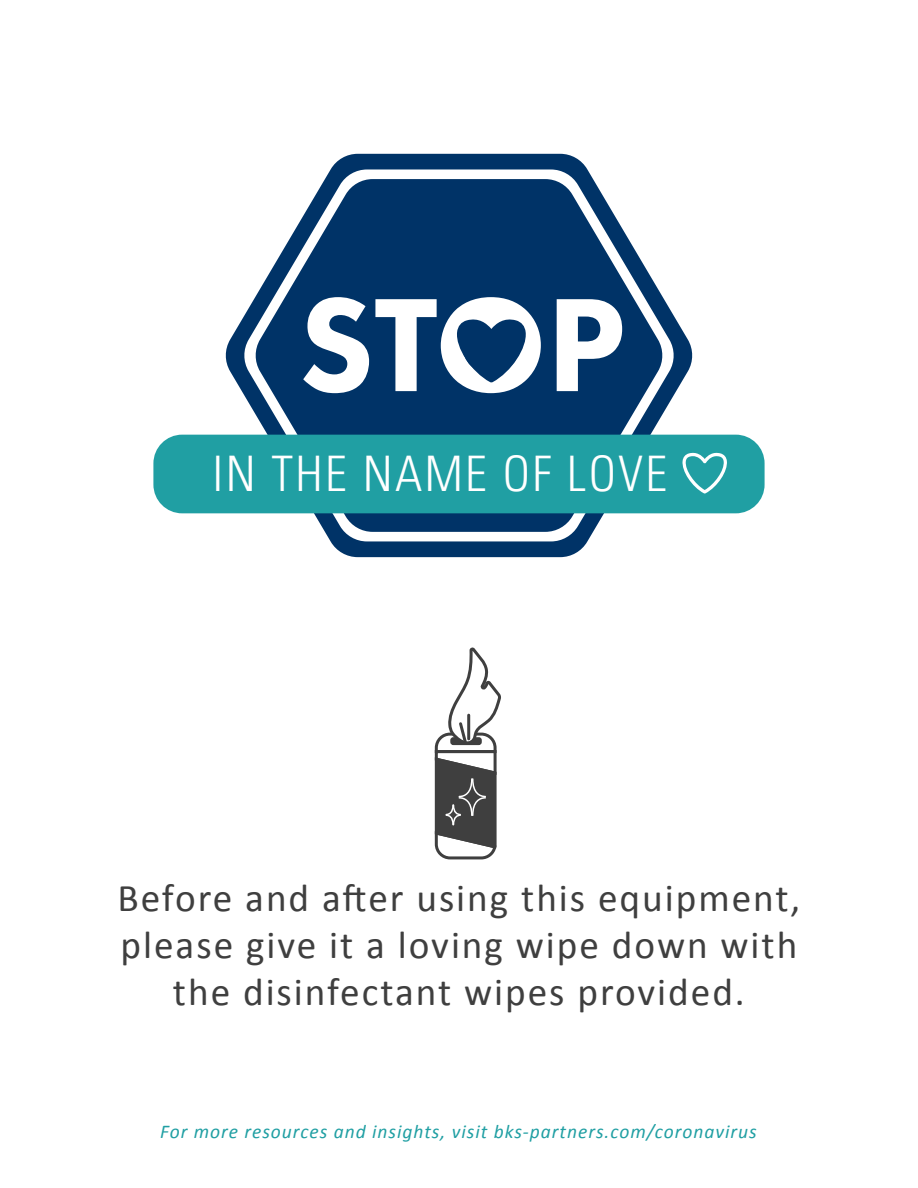
<style>
.page{position:relative;width:918px;height:1188px;background:#fff}
.page>*{position:absolute;margin:0;border:0;box-sizing:border-box;transform-origin:0 0}
.t1{font:800 137.85px "Futura PT";color:#fff}
.t2{font:300 condensed 48.9px "Univers LT Std";letter-spacing:.05em;color:#fff}
.t3{font:39.3px/47.1px "Calibri";letter-spacing:.05em;color:#3f3f3f;text-align:center}
.t4{font:italic 19.5px "Calibri";letter-spacing:.05em;color:#209fa3}
</style>
<div class="page">
<svg style="left:224px;top:154px;width:470px;height:403px"></svg>
<svg style="left:243px;top:169px;width:432px;height:372px"></svg>
<svg style="left:254px;top:179px;width:410px;height:353px;background:#28537e"></svg>
<div style="left:153px;top:435px;width:612px;height:78px;background:#209fa3;border-radius:29px"></div>
<svg style="left:434px;top:649px;width:67px;height:211px"></svg>
<hr style="left:467px;top:715px;width:3px;height:24px;background:#3f3f3f">
<svg style="left:682px;top:452px;width:45px;height:42px"></svg>
<div style="left:463px;top:307px;width:56px;height:56px;background:#fff;border-radius:50%"></div>
<div style="left:455px;top:317px;width:72px;height:65px;background:#003367"></div>
<h1 class="t1" style="left:299px;top:259px;width:328px">STOP</h1>
<p class="t2" style="left:212px;top:445px;width:456px">IN THE NAME OF LOVE</p>
<p class="t3" style="left:117px;top:873px;width:685px">Before and after using this equipment, please give it a loving wipe down with the disinfectant wipes provided.</p>
<p class="t4" style="left:160px;top:1118px;width:598px">For more resources and insights, visit bks-partners.com/coronavirus</p>
</div>
